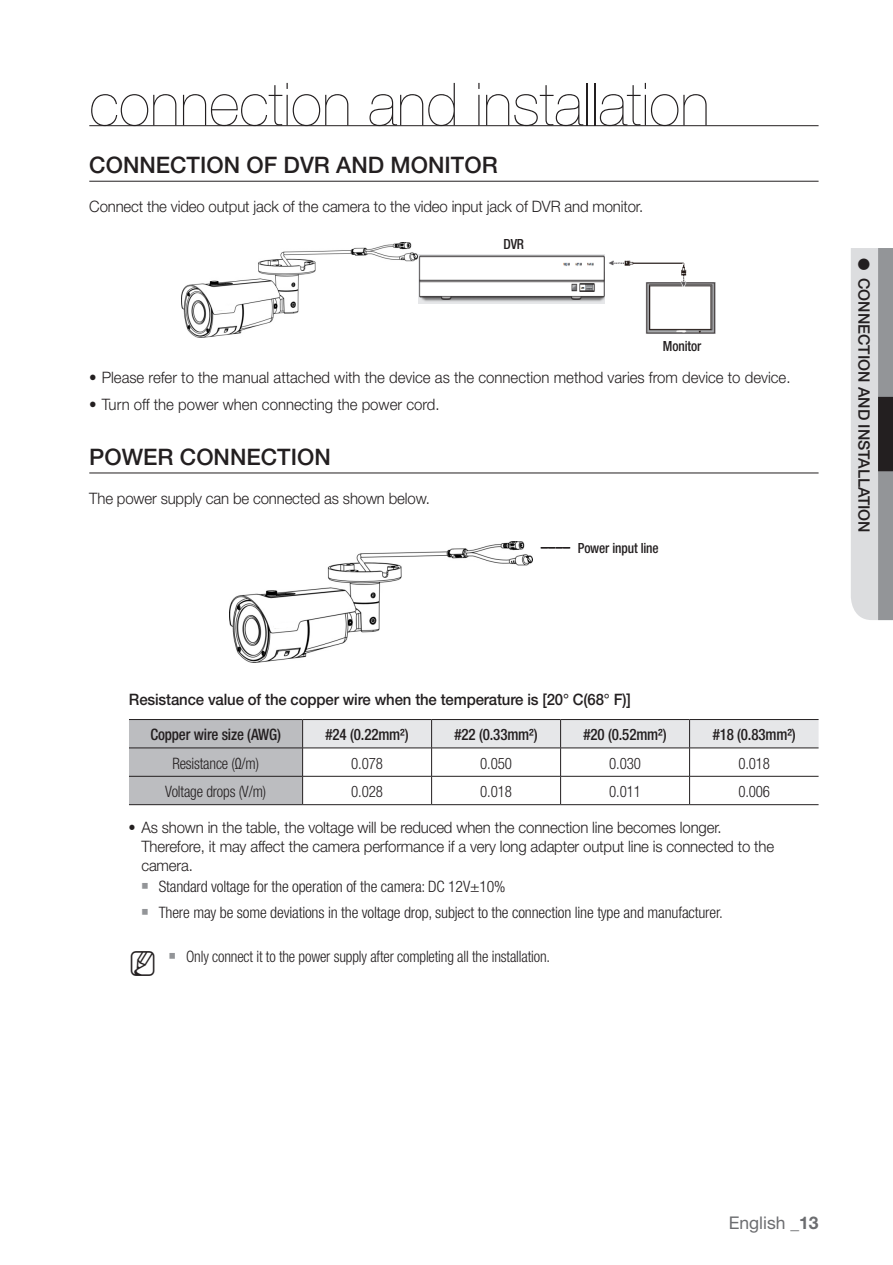
<style>
.page{position:relative;width:893px;height:1265px;background:#fff}
.page>*{position:absolute;margin:0;border:0;box-sizing:border-box;transform-origin:0 0}
.t1{font:200 59.5px "Helvetica Neue cp";color:#231f20}
.t2{font:500 22.75px "Helvetica Neue cp";color:#231f20}
.t3{font:17.5px "Helvetica Neue cp";color:#6c6d70}
.t4{font:300 15.75px/18.9px "Helvetica Neue cp";letter-spacing:-.01em;color:#231f20;scale:.95 1}
.t5{font:300 condensed 15.75px/26.4px "Helvetica Neue cp";letter-spacing:-.01em;color:#231f20}
.t6{font:300 condensed 15.75px "Helvetica Neue cp";letter-spacing:-.01em;color:#231f20;scale:.95 1}
.t7{font:500 condensed 15.75px "Helvetica Neue cp";letter-spacing:-.01em;color:#231f20;scale:.95 1}
.t8{font:500 15.75px "Helvetica Neue cp";color:#231f20;scale:.95 1}
.t9{font:500 15.75px "Helvetica Neue cp";color:#231f20}
.t10{font:500 condensed 14px "Helvetica Neue cp";letter-spacing:-.01em;color:#231f20;scale:.95 1}
.s1{font-weight:500}
.s2{font-family:"Sim Sun";font-weight:400;font-stretch:normal;font-size:14.7px}
.s3{font-family:"SI Icon HR755";font-weight:400}
.s4{font-family:"SI Icon HR755";font-weight:400;font-stretch:normal;font-size:17.5px;color:#939598}
.s5{font-family:"SIBD P1400";font-weight:400;font-stretch:normal;font-size:28px}
.s6{font-weight:700}
</style>
<div class="page">
<svg style="left:851px;top:248px;width:42px;height:372px;background:#babbbd"></svg>
<hr style="left:89px;top:181px;width:730px;height:1px;background:#231f20">
<hr style="left:89px;top:473px;width:730px;height:1px;background:#231f20">
<hr style="left:129px;top:719px;width:174px;height:1px;background:#231f20">
<hr style="left:303px;top:719px;width:129px;height:1px;background:#231f20">
<hr style="left:432px;top:719px;width:129px;height:1px;background:#231f20">
<hr style="left:561px;top:719px;width:129px;height:1px;background:#231f20">
<hr style="left:690px;top:719px;width:129px;height:1px;background:#231f20">
<svg style="left:129px;top:720px;width:690px;height:84px"></svg>
<hr style="left:129px;top:804px;width:174px;height:1px;background:#231f20">
<hr style="left:303px;top:804px;width:129px;height:1px;background:#231f20">
<hr style="left:432px;top:804px;width:129px;height:1px;background:#231f20">
<hr style="left:561px;top:804px;width:129px;height:1px;background:#231f20">
<hr style="left:690px;top:804px;width:129px;height:1px;background:#231f20">
<hr style="left:89px;top:125px;width:730px;height:1px;background:#231f20">
<img style="left:182px;top:243px;width:236px;height:94px">
<img style="left:418px;top:254px;width:187px;height:50px">
<img style="left:609px;top:260px;width:107px;height:74px">
<div style="left:427px;top:261px;width:44px;height:9px;background:#fff"></div>
<svg style="left:215px;top:305px;width:19px;height:6px"></svg>
<img style="left:229px;top:542px;width:303px;height:121px">
<svg style="left:541px;top:547px;width:29px;height:1px"></svg>
<svg style="left:273px;top:622px;width:23px;height:7px"></svg>
<h1 class="t1" style="left:89px;top:68px;width:622px">connection and installation</h1>
<h2 class="t2" style="left:89px;top:152px;width:210px">Connection of DVR</h2>
<h2 class="t2" style="left:336px;top:152px;width:163px">and monitor</h2>
<p class="t4" style="left:89px;top:197px;width:585px">Connect the video output jack of the camera to the video input jack of DVR and monitor.</p>
<p class="t10" style="left:503px;top:236px;width:23px">DVR</p>
<p class="t10" style="left:663px;top:338px;width:42px">Monitor</p>
<p class="t4" style="left:89px;top:368px;width:740px"><span class="s1">•</span> Please refer to the manual attached with the device as the connection method varies from device to device.</p>
<p class="t4" style="left:89px;top:395px;width:370px"><span class="s1">•</span> Turn off the power when connecting the power cord.</p>
<h2 class="t2" style="left:89px;top:443px;width:243px">Power connection</h2>
<p class="t4" style="left:89px;top:489px;width:360px">The power supply can be connected as shown below.</p>
<p class="t10" style="left:541px;top:540px;width:126px"><span class="s2">----</span> Power input line</p>
<p class="t8" style="left:129px;top:690px;width:530px">Resistance value of the copper wire when the temperature is [20° C(68° F)]</p>
<p class="t7" style="left:150px;top:726px;width:139px">Copper wire size (AWG)</p>
<p class="t7" style="left:326px;top:726px;width:89px">#24 (0.22mm²)</p>
<p class="t7" style="left:455px;top:726px;width:89px">#22 (0.33mm²)</p>
<p class="t7" style="left:584px;top:726px;width:89px">#20 (0.52mm²)</p>
<p class="t7" style="left:713px;top:726px;width:89px">#18 (0.83mm²)</p>
<p class="t6" style="left:172px;top:754px;width:93px">Resistance (Ω/m)</p>
<p class="t6" style="left:351px;top:754px;width:35px">0.078</p>
<p class="t6" style="left:480px;top:754px;width:35px">0.050</p>
<p class="t6" style="left:609px;top:754px;width:35px">0.030</p>
<p class="t6" style="left:738px;top:754px;width:35px">0.018</p>
<p class="t6" style="left:165px;top:783px;width:108px">Voltage drops (V/m)</p>
<p class="t6" style="left:351px;top:783px;width:35px">0.028</p>
<p class="t6" style="left:480px;top:783px;width:35px">0.018</p>
<p class="t6" style="left:609px;top:783px;width:35px">0.011</p>
<p class="t6" style="left:738px;top:783px;width:35px">0.006</p>
<p class="t4" style="left:141px;top:818px;width:667px;text-indent:-12px"><span class="s3">•</span> As shown in the table, the voltage will be reduced when the connection line becomes longer.<br>Therefore, it may affect the camera performance if a very long adapter output line is connected to the camera.</p>
<p class="t5" style="left:141px;top:873px;width:583px"><span class="s4">`</span> Standard voltage for the operation of the camera: DC 12V±10%<br><span class="s4">`</span> There may be some deviations in the voltage drop, subject to the connection line type and manufacturer.</p>
<p class="t6" style="left:129px;top:948px;width:445px"><span class="s5">M</span> <span class="s4">`</span> Only connect it to the power supply after completing all the installation.</p>
<p class="t9" style="left:873px;top:258px;width:276px;rotate:90deg">● Connection and Installation</p>
<p class="t3" style="left:729px;top:1213px;width:91px">English <span class="s6">_13</span></p>
</div>
